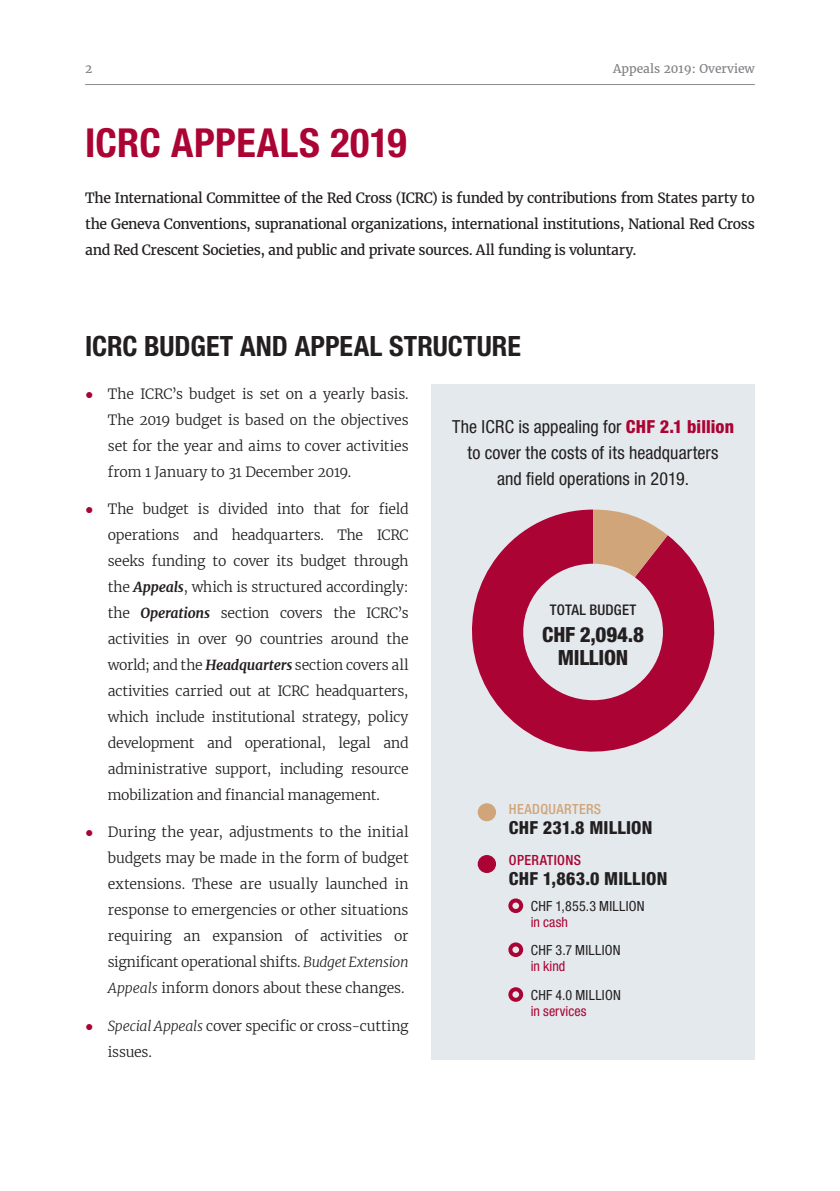
<style>
.page{position:relative;width:840px;height:1191px;background:#fff}
.page>*{position:absolute;margin:0;border:0;box-sizing:border-box;transform-origin:0 0}
.t1{font:700 condensed 40px "Helvetica Neue LT Std";letter-spacing:.01em;color:#ab0333}
.t2{font:700 condensed 28px "Helvetica Neue LT Std";color:#231f20}
.t3{font:800 condensed 21px/23px "Helvetica Neue LT Std";letter-spacing:-.01em;color:#231f20;text-align:center}
.t4{font:condensed 18px/26px "Helvetica Neue LT Std";letter-spacing:.005em;color:#231f20;text-align:center}
.t5{font:800 condensed 18px "Helvetica Neue LT Std";letter-spacing:.015em;color:#231f20}
.t6{font:500 condensed 14.6px "Helvetica Neue LT Std";letter-spacing:.015em;color:#231f20}
.t7{font:300 14px/26px "Merriweather";letter-spacing:-.01em;color:#231f20;text-align:justify}
.t8{font:14px/26px "Merriweather";letter-spacing:-.025em;color:#231f20;text-align:justify}
.t9{font:condensed 14px "Helvetica Neue LT Std";letter-spacing:.02em;color:#231f20}
.t10{font:condensed 14px "Helvetica Neue LT Std";letter-spacing:.005em;color:#ab0333}
.t11{font:500 condensed 14px "Helvetica Neue LT Std";letter-spacing:.025em;color:#d0a57a}
.t12{font:500 condensed 14px "Helvetica Neue LT Std";letter-spacing:.025em;color:#ab0333}
.t13{font:12px "Merriweather";color:#808285}
.s1{font-family:"Arial";font-weight:400;color:#ab0333}
.s2{font-weight:700;font-style:italic}
.s3{font-style:italic}
.s4{font-weight:800;color:#ab0333}
</style>
<div class="page">
<hr style="left:85px;top:84px;width:669px;height:1px;background:#8a8c8f">
<div style="left:431px;top:384px;width:323px;height:675px;background:#e4e9ed"></div>
<svg style="left:472px;top:509px;width:241px;height:242px;fill:#ab0333"></svg>
<svg style="left:592px;top:509px;width:75px;height:121px;background:#c98476"></svg>
<div style="left:523px;top:564px;width:139px;height:136px;background:#e4e9ed;border-radius:50%"></div>
<div style="left:477px;top:803px;width:19px;height:18px;background:#d0a57a;border-radius:50%"></div>
<div style="left:477px;top:855px;width:19px;height:18px;background:#ab0333;border-radius:50%"></div>
<div style="left:508px;top:898px;width:15px;height:15px;border:4px solid #ab0333;border-radius:50%"></div>
<div style="left:508px;top:942px;width:15px;height:15px;border:4px solid #ab0333;border-radius:50%"></div>
<div style="left:508px;top:987px;width:15px;height:14px;border:4px solid #ab0333;border-radius:50%"></div>
<p class="t13" style="left:85px;top:60px;width:9px">2</p>
<p class="t13" style="left:613px;top:60px;width:143px">Appeals 2019: Overview</p>
<h1 class="t1" style="left:85px;top:119px;width:323px">ICRC APPEALS 2019</h1>
<p class="t8" style="left:85px;top:184px;width:670px">The International Committee of the Red Cross (ICRC) is funded by contributions from States party to the Geneva Conventions, supranational organizations, international institutions, National Red Cross and Red Crescent Societies, and public and private sources. All funding is voluntary.</p>
<h2 class="t2" style="left:85px;top:328px;width:437px">ICRC BUDGET AND APPEAL STRUCTURE</h2>
<p class="t7" style="left:108px;top:380px;width:302px;text-indent:-23px"><span class="s1">●</span> The ICRC’s budget is set on a yearly basis.<br>The 2019 budget is based on the objectives set for the year and aims to cover activities from 1 January to 31 December 2019.</p>
<p class="t7" style="left:108px;top:495px;width:302px;text-indent:-23px"><span class="s1">●</span> The budget is divided into that for field operations and headquarters. The ICRC seeks funding to cover its budget through the <span class="s2">Appeals</span>, which is structured accordingly: the <span class="s2">Operations</span> section covers the ICRC’s activities in over 90 countries around the world; and the <span class="s2">Headquarters</span> section covers all activities carried out at ICRC headquarters, which include institutional strategy, policy development and operational, legal and administrative support, including resource mobilization and financial management.</p>
<p class="t7" style="left:108px;top:819px;width:302px;text-indent:-23px"><span class="s1">●</span> During the year, adjustments to the initial budgets may be made in the form of budget extensions. These are usually launched in response to emergencies or other situations requiring an expansion of activities or significant operational shifts. <span class="s3">Budget Extension Appeals</span> inform donors about these changes.</p>
<p class="t7" style="left:108px;top:1012px;width:302px;text-indent:-23px"><span class="s1">●</span> <span class="s3">Special Appeals</span> cover specific or cross-cutting issues.</p>
<p class="t4" style="left:452px;top:413px;width:283px">The ICRC is appealing for <span class="s4">CHF 2.1 billion </span>to cover the costs of its headquarters<br>and field operations in 2019.</p>
<p class="t6" style="left:549px;top:601px;width:88px">TOTAL BUDGET</p>
<h3 class="t3" style="left:542px;top:623px;width:103px">CHF 2,094.8<br>MILLION</h3>
<p class="t11" style="left:508px;top:800px;width:94px">HEADQUARTERS</p>
<p class="t5" style="left:508px;top:816px;width:145px">CHF 231.8 MILLION</p>
<p class="t12" style="left:508px;top:851px;width:74px">OPERATIONS</p>
<p class="t5" style="left:508px;top:867px;width:160px">CHF 1,863.0 MILLION</p>
<p class="t9" style="left:530px;top:897px;width:115px">CHF 1,855.3 MILLION</p>
<p class="t10" style="left:530px;top:913px;width:39px">in cash</p>
<p class="t9" style="left:530px;top:942px;width:91px">CHF 3.7 MILLION</p>
<p class="t10" style="left:530px;top:958px;width:36px">in kind</p>
<p class="t9" style="left:530px;top:986px;width:91px">CHF 4.0 MILLION</p>
<p class="t10" style="left:530px;top:1002px;width:57px">in services</p>
</div>
